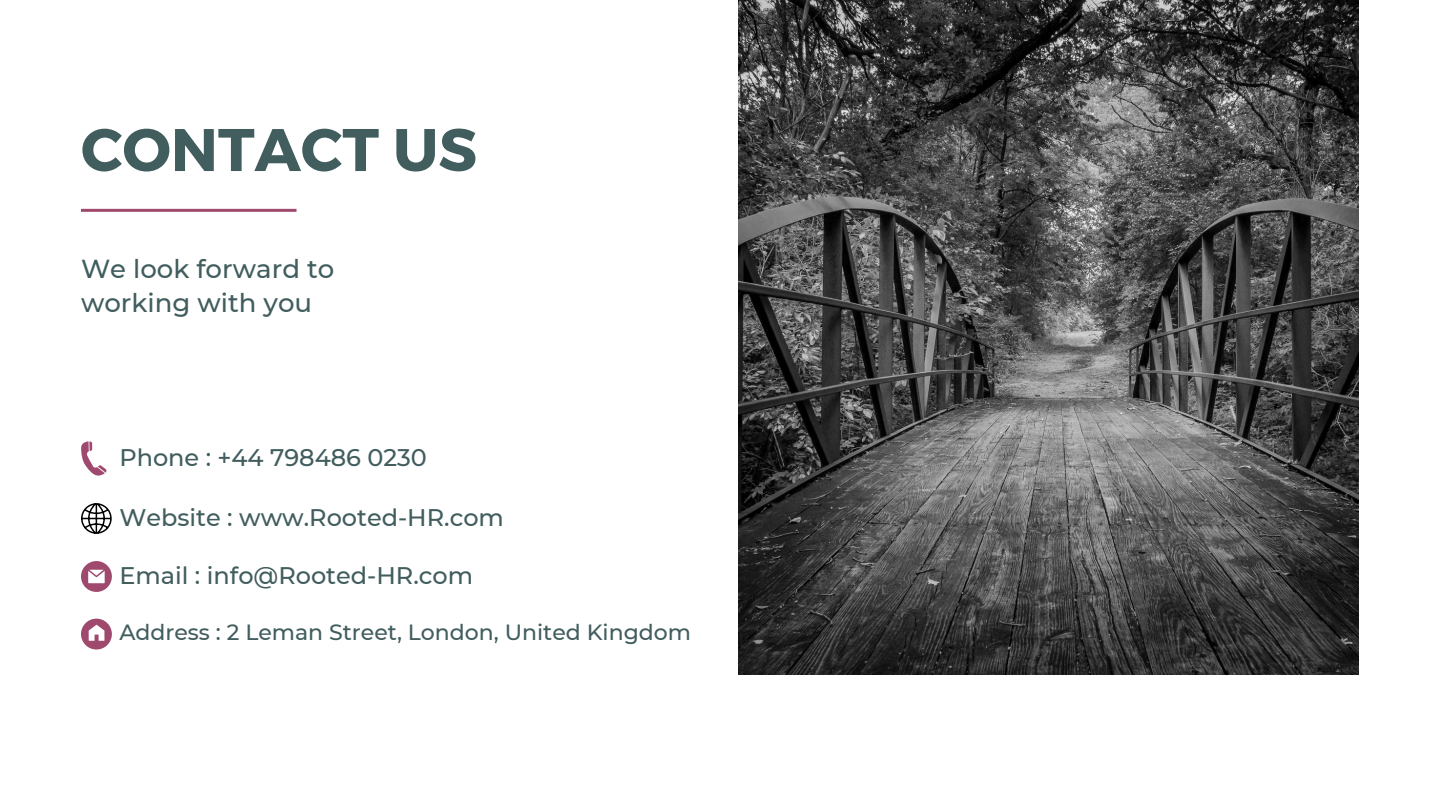
<style>
.page{position:relative;width:1440px;height:810px;background:#fff}
.page>*{position:absolute;margin:0;border:0;box-sizing:border-box;transform-origin:0 0}
.t1{font:700 60px "Montserrat";color:#415d5e}
.t2{font:500 26px/33.8px "Montserrat";color:#415d5e}
.t3{font:500 24px "Montserrat";color:#415d5e}
.t4{font:500 22px "Montserrat";color:#415d5e}
</style>
<div class="page">
<img style="left:738px;top:0;width:621px;height:675px">
<svg style="left:81px;top:441px;width:25px;height:35px"></svg>
<svg style="left:81px;top:503px;width:31px;height:31px"></svg>
<svg style="left:81px;top:561px;width:31px;height:31px"></svg>
<svg style="left:81px;top:619px;width:31px;height:30px"></svg>
<hr style="left:81px;top:209px;width:216px;height:3px;background:#9f496e">
<h1 class="t1" style="left:81px;top:111px;width:398px">CONTACT US</h1>
<p class="t2" style="left:81px;top:252px;width:255px">We look forward to working with you</p>
<p class="t3" style="left:119px;top:443px;width:309px">Phone : +44 798486 0230</p>
<p class="t3" style="left:119px;top:503px;width:386px">Website : www.Rooted-HR.com</p>
<p class="t3" style="left:119px;top:561px;width:355px">Email : info@Rooted-HR.com</p>
<p class="t4" style="left:119px;top:619px;width:573px">Address : 2 Leman Street, London, United Kingdom</p>
</div>
